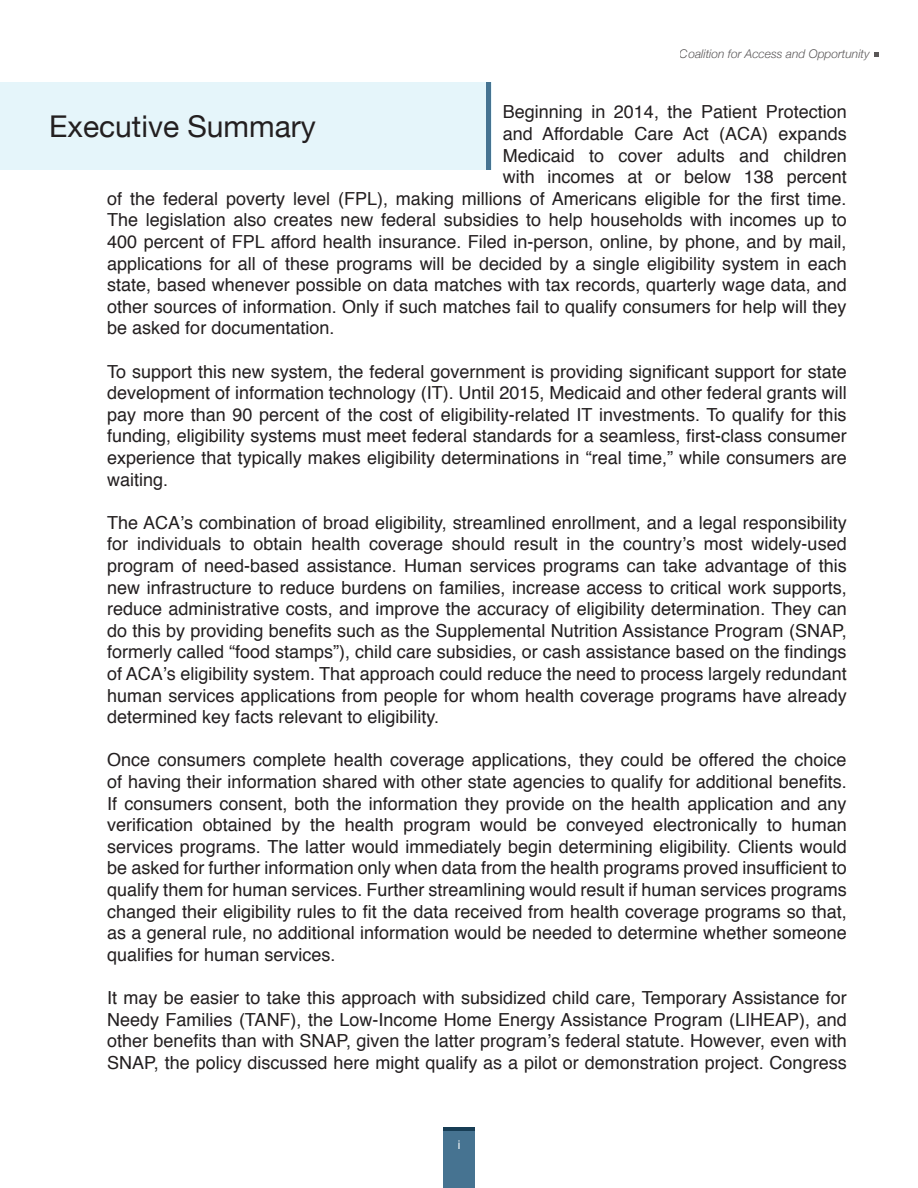
<style>
.page{position:relative;width:918px;height:1188px;background:#fff}
.page>*{position:absolute;margin:0;border:0;box-sizing:border-box;transform-origin:0 0}
.Main_Heading{font:30px "Helvetica Neue";color:#231f20}
.t1{font:18px/21.6px "Helvetica";color:#231f20;text-align:justify}
.t2{font:italic 300 12px "Helvetica Neue";color:#231f20}
.t3{font:12px "Helvetica";color:#fff}
</style>
<div class="page">
<div style="left:444px;top:1131px;width:31px;height:57px;background:#467391"></div>
<hr style="left:444px;top:1127px;width:31px;height:4px;background:#173d55">
<svg style="left:874px;top:52px;width:5px;height:5px"></svg>
<div style="left:0;top:82px;width:491px;height:87px;background:#e5f5fa"></div>
<hr style="left:487px;top:82px;width:4px;height:87px;background:#467391">
<p class="t2" style="left:680px;top:46px;width:191px">Coalition for Access and Opportunity</p>
<p class="t1" style="left:503px;top:102px;width:345px">Beginning in 2014, the Patient Protection</p>
<p class="t1" style="left:503px;top:123px;width:345px">and Affordable Care Act (ACA) expands</p>
<p class="t1" style="left:503px;top:145px;width:345px">Medicaid to cover adults and children</p>
<p class="t1" style="left:503px;top:167px;width:345px">with incomes at or below 138 percent</p>
<p class="t1" style="left:107px;top:188px;width:741px">of the federal poverty level (FPL), making millions of Americans eligible for the first time.</p>
<p class="t1" style="left:107px;top:210px;width:741px">The legislation also creates new federal subsidies to help households with incomes up to</p>
<p class="t1" style="left:107px;top:231px;width:741px">400 percent of FPL afford health insurance. Filed in-person, online, by phone, and by mail,</p>
<p class="t1" style="left:107px;top:253px;width:741px">applications for all of these programs will be decided by a single eligibility system in each</p>
<p class="t1" style="left:107px;top:275px;width:741px">state, based whenever possible on data matches with tax records, quarterly wage data, and</p>
<p class="t1" style="left:107px;top:296px;width:741px">other sources of information. Only if such matches fail to qualify consumers for help will they</p>
<p class="t1" style="left:107px;top:318px;width:229px">be asked for documentation.</p>
<p class="t1" style="left:107px;top:361px;width:741px">To support this new system, the federal government is providing significant support for state development of information technology (IT). Until 2015, Medicaid and other federal grants will pay more than 90 percent of the cost of eligibility-related IT investments. To qualify for this funding, eligibility systems must meet federal standards for a seamless, first-class consumer experience that typically makes eligibility determinations in “real time,” while consumers are waiting.</p>
<p class="t1" style="left:107px;top:512px;width:741px">The ACA’s combination of broad eligibility, streamlined enrollment, and a legal responsibility for individuals to obtain health coverage should result in the country’s most widely-used program of need-based assistance. Human services programs can take advantage of this new infrastructure to reduce burdens on families, increase access to critical work supports, reduce administrative costs, and improve the accuracy of eligibility determination. They can do this by providing benefits such as the Supplemental Nutrition Assistance Program (SNAP, formerly called “food stamps”), child care subsidies, or cash assistance based on the findings of ACA’s eligibility system. That approach could reduce the need to process largely redundant human services applications from people for whom health coverage programs have already determined key facts relevant to eligibility.</p>
<p class="t1" style="left:107px;top:750px;width:741px">Once consumers complete health coverage applications, they could be offered the choice of having their information shared with other state agencies to qualify for additional benefits.<br>If consumers consent, both the information they provide on the health application and any verification obtained by the health program would be conveyed electronically to human services programs. The latter would immediately begin determining eligibility. Clients would be asked for further information only when data from the health programs proved insufficient to qualify them for human services. Further streamlining would result if human services programs changed their eligibility rules to fit the data received from health coverage programs so that, as a general rule, no additional information would be needed to determine whether someone qualifies for human services.</p>
<p class="t1" style="left:107px;top:987px;width:741px">It may be easier to take this approach with subsidized child care, Temporary Assistance for Needy Families (TANF), the Low-Income Home Energy Assistance Program (LIHEAP), and other benefits than with SNAP, given the latter program’s federal statute. However, even with SNAP, the policy discussed here might qualify as a pilot or demonstration project. Congress</p>
<p class="Main_Heading" style="left:49px;top:108px;width:268px">Executive Summary</p>
<p class="t3" style="left:458px;top:1136px;width:4px">i</p>
</div>
